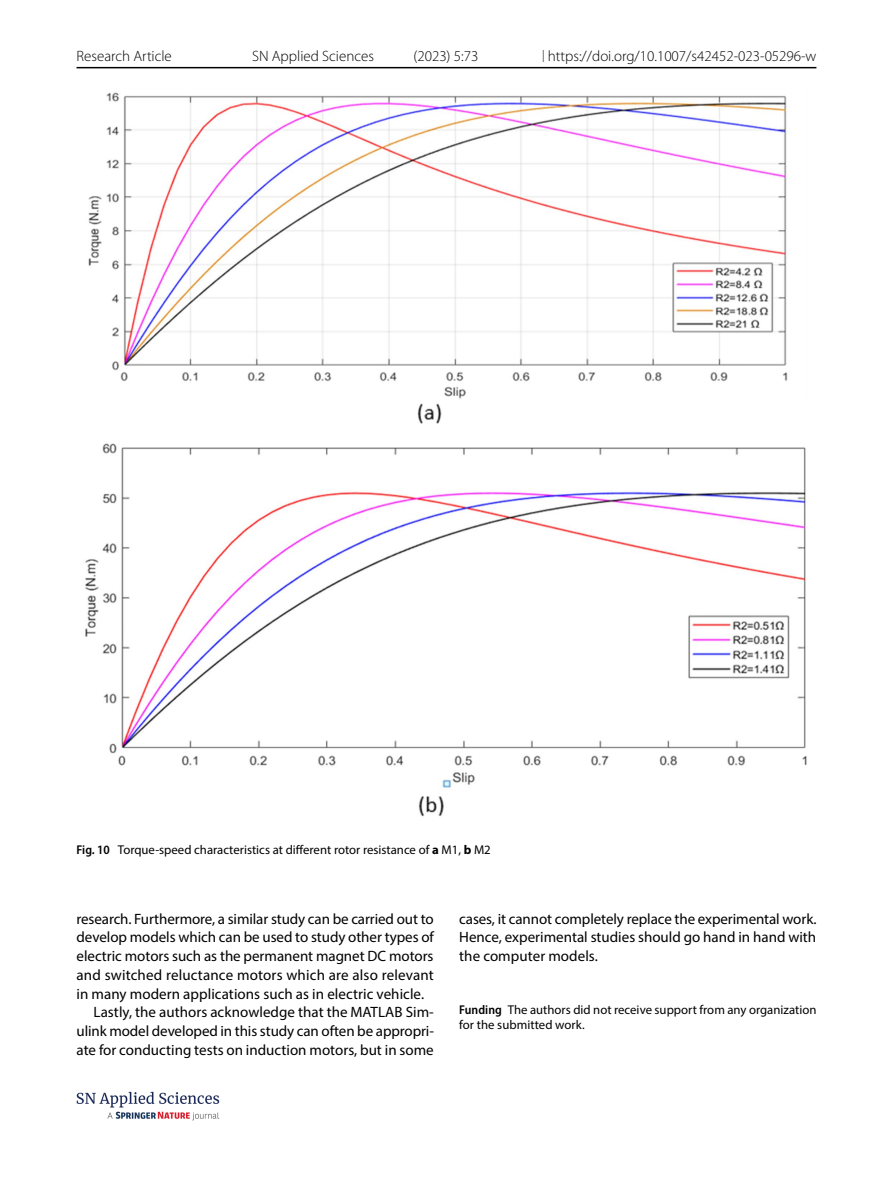
<style>
.page{position:relative;width:893px;height:1187px;background:#fff}
.page>*{position:absolute;margin:0;border:0;box-sizing:border-box;transform-origin:0 0}
.t1{font:15px/18.8px "Myriad Pro";color:#000;text-align:justify}
.t2{font:300 15px "Myriad Pro";color:#000}
.t3{font:12.75px/15px "Myriad Pro";color:#000}
.s1{font-size:12px}
.s2{font-weight:600;font-stretch:semi-condensed}
.s3{font-weight:700}
</style>
<div class="page">
<hr style="left:77px;top:67px;width:739px;height:1px;background:#000">
<img style="left:77px;top:1091px;width:143px;height:29px">
<img style="left:85px;top:92px;width:722px;height:725px">
<p class="t2" style="left:77px;top:47px;width:97px">Research Article</p>
<p class="t2" style="left:252px;top:47px;width:123px">SN Applied Sciences</p>
<p class="t2" style="left:413px;top:47px;width:67px">(2023) 5:73</p>
<p class="t2" style="left:542px;top:47px;width:276px"><span class="s1">|</span> https://doi.org/10.1007/s42452-023-05296-w</p>
<p class="t3" style="left:77px;top:841px;width:416px"><span class="s2">Fig. 10</span> Torque-speed characteristics at different rotor resistance of <span class="s3">a</span> M1, <span class="s3">b</span> M2</p>
<p class="t1" style="left:77px;top:908px;width:359px">research. Furthermore, a similar study can be carried out to</p>
<p class="t1" style="left:77px;top:927px;width:359px">develop models which can be used to study other types of</p>
<p class="t1" style="left:77px;top:946px;width:358px">electric motors such as the permanent magnet DC motors</p>
<p class="t1" style="left:77px;top:965px;width:359px">and switched reluctance motors which are also relevant</p>
<p class="t1" style="left:77px;top:983px;width:349px">in many modern applications such as in electric vehicle.</p>
<p class="t1" style="left:94px;top:1002px;width:342px">Lastly, the authors acknowledge that the MATLAB Sim-</p>
<p class="t1" style="left:77px;top:1021px;width:359px">ulink model developed in this study can often be appropri-</p>
<p class="t1" style="left:77px;top:1040px;width:359px">ate for conducting tests on induction motors, but in some</p>
<p class="t1" style="left:459px;top:908px;width:359px">cases, it cannot completely replace the experimental work.<br>Hence, experimental studies should go hand in hand with the computer models.</p>
<p class="t3" style="left:459px;top:1001px;width:359px"><span class="s2">Funding</span> The authors did not receive support from any organization for the submitted work.</p>
</div>
